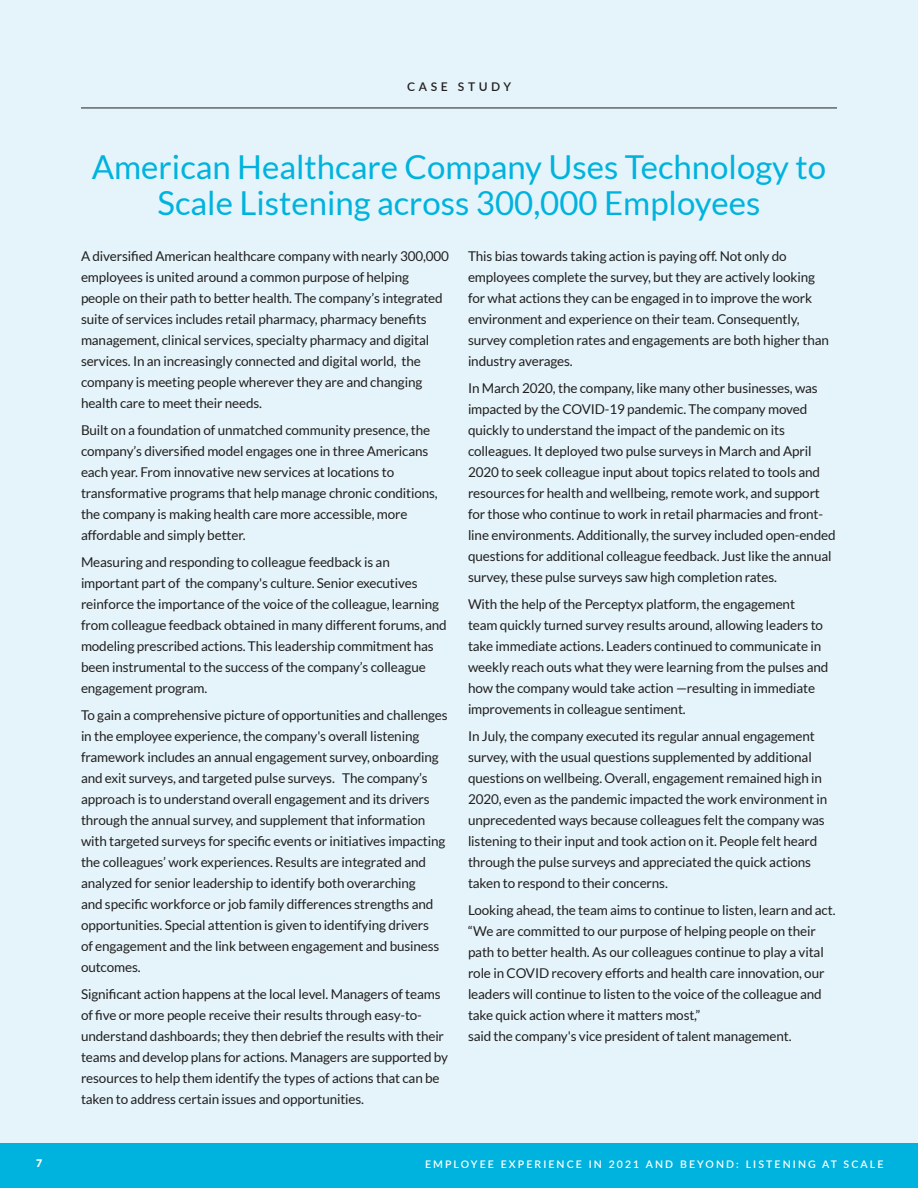
<style>
.page{position:relative;width:918px;height:1188px;background:#e4f4fa}
.page>*{position:absolute;margin:0;border:0;box-sizing:border-box;transform-origin:0 0}
.t1{font:33px/36.6px "Lato";color:#00b3de;text-align:center}
.t2{font:13.5px/21px "Lato";letter-spacing:-.01em;color:#221f1f}
.t3{font:600 12px "Lato";letter-spacing:.3em;color:#221f1f}
.t4{font:600 10.5px "Lato";letter-spacing:.2em;color:#fff}
.t5{font:900 10.5px "Lato";color:#fff}
</style>
<div class="page">
<div style="left:0;top:1143px;width:918px;height:45px;background:#00b3de"></div>
<hr style="left:81px;top:108px;width:756px;height:1px;background:#221f1f">
<p class="t3" style="left:407px;top:80px;width:105px">CASE STUDY</p>
<h1 class="t1" style="left:92px;top:151px;width:736px">American Healthcare Company Uses Technology to<br>Scale Listening across 300,000 Employees</h1>
<p class="t2" style="left:81px;top:246px;width:370px">A diversified American healthcare company with nearly 300,000 employees is united around a common purpose of helping people on their path to better health. The company’s integrated suite of services includes retail pharmacy, pharmacy benefits management, clinical services, specialty pharmacy and digital services. In an increasingly connected and digital world, the company is meeting people wherever they are and changing health care to meet their needs.</p>
<p class="t2" style="left:81px;top:420px;width:358px">Built on a foundation of unmatched community presence, the company’s diversified model engages one in three Americans each year. From innovative new services at locations to transformative programs that help manage chronic conditions, the company is making health care more accessible, more affordable and simply better.</p>
<p class="t2" style="left:81px;top:552px;width:367px">Measuring and responding to colleague feedback is an important part of the company's culture. Senior executives reinforce the importance of the voice of the colleague, learning from colleague feedback obtained in many different forums, and modeling prescribed actions. This leadership commitment has been instrumental to the success of the company’s colleague engagement program.</p>
<p class="t2" style="left:81px;top:705px;width:368px">To gain a comprehensive picture of opportunities and challenges in the employee experience, the company's overall listening framework includes an annual engagement survey, onboarding and exit surveys, and targeted pulse surveys. The company’s approach is to understand overall engagement and its drivers through the annual survey, and supplement that information with targeted surveys for specific events or initiatives impacting the colleagues’ work experiences. Results are integrated and analyzed for senior leadership to identify both overarching<br>and specific workforce or job family differences strengths and opportunities. Special attention is given to identifying drivers<br>of engagement and the link between engagement and business outcomes.</p>
<p class="t2" style="left:81px;top:984px;width:369px">Significant action happens at the local level. Managers of teams of five or more people receive their results through easy-to&shy;understand dashboards; they then debrief the results with their teams and develop plans for actions. Managers are supported by resources to help them identify the types of actions that can be taken to address certain issues and opportunities.</p>
<p class="t2" style="left:468px;top:246px;width:363px">This bias towards taking action is paying off. Not only do employees complete the survey, but they are actively looking for what actions they can be engaged in to improve the work environment and experience on their team. Consequently, survey completion rates and engagements are both higher than industry averages.</p>
<p class="t2" style="left:468px;top:378px;width:369px">In March 2020, the company, like many other businesses, was impacted by the COVID-19 pandemic. The company moved quickly to understand the impact of the pandemic on its colleagues. It deployed two pulse surveys in March and April 2020 to seek colleague input about topics related to tools and resources for health and wellbeing, remote work, and support for those who continue to work in retail pharmacies and front&shy;line environments. Additionally, the survey included open-ended questions for additional colleague feedback. Just like the annual survey, these pulse surveys saw high completion rates.</p>
<p class="t2" style="left:468px;top:594px;width:362px">With the help of the Perceptyx platform, the engagement<br>team quickly turned survey results around, allowing leaders to take immediate actions. Leaders continued to communicate in weekly reach outs what they were learning from the pulses and how the company would take action —resulting in immediate improvements in colleague sentiment.</p>
<p class="t2" style="left:468px;top:726px;width:361px">In July, the company executed its regular annual engagement survey, with the usual questions supplemented by additional questions on wellbeing. Overall, engagement remained high in 2020, even as the pandemic impacted the work environment in unprecedented ways because colleagues felt the company was listening to their input and took action on it. People felt heard through the pulse surveys and appreciated the quick actions taken to respond to their concerns.</p>
<p class="t2" style="left:468px;top:900px;width:369px">Looking ahead, the team aims to continue to listen, learn and act. “We are committed to our purpose of helping people on their path to better health. As our colleagues continue to play a vital role in COVID recovery efforts and health care innovation, our leaders will continue to listen to the voice of the colleague and take quick action where it matters most,”<br>said the company's vice president of talent management.</p>
<p class="t5" style="left:36px;top:1157px;width:8px">7</p>
<p class="t4" style="left:425px;top:1157px;width:460px">EMPLOYEE EXPERIENCE IN 2021 AND BEYOND: LISTENING AT SCALE</p>
</div>
